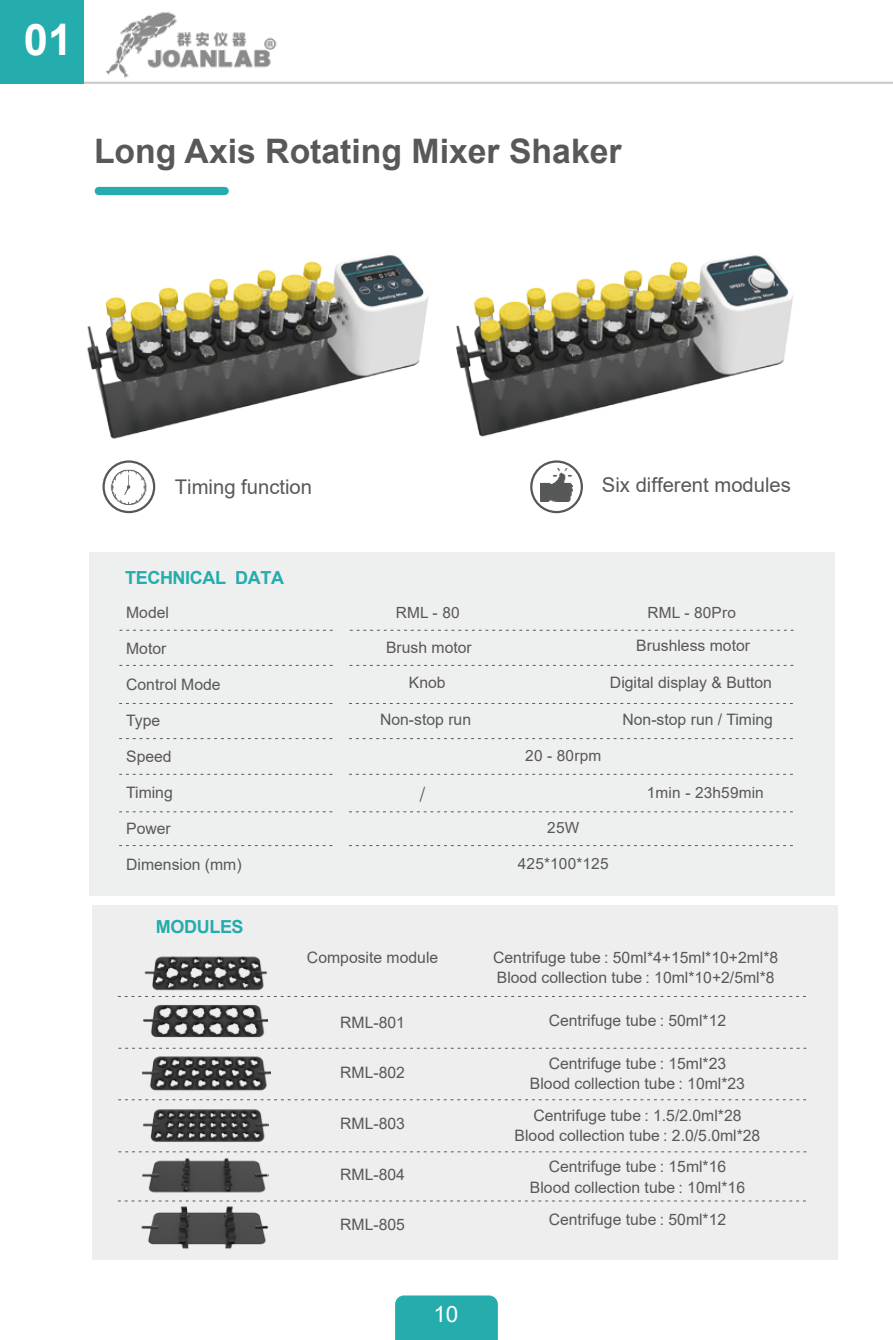
<style>
.page{position:relative;width:893px;height:1340px;background:#fff}
.page>*{position:absolute;margin:0;border:0;box-sizing:border-box;transform-origin:0 0}
.t1{font:700 43.65px "Arial";color:#fff}
.t2{font:700 33.75px "Arial";color:#595857}
.t3{font:22.5px "Arial";color:#fff}
.t4{font:20.25px "Arial";color:#595757}
.t5{font:700 18px "Arial";letter-spacing:-.02em;color:#25acac}
.t6{font:15.75px/20.2px "Arial";color:#595857;text-align:center}
.t7{font:15.75px "Arial";color:#595757}
.t8{font:15.3px "Arial";letter-spacing:.01em;color:#595757}
</style>
<div class="page">
<div style="left:95px;top:187px;width:134px;height:8px;background:#25acac;border-radius:4px"></div>
<div style="left:530px;top:460px;width:53px;height:53px;border:2px solid #565757;border-radius:50%"></div>
<img style="left:540px;top:468px;width:33px;height:33px">
<div style="left:102px;top:460px;width:53px;height:53px;border:2px solid #565757;border-radius:50%"></div>
<img style="left:103px;top:461px;width:49px;height:53px">
<div style="left:90px;top:552px;width:745px;height:344px;background:#eeefef"></div>
<svg style="left:120px;top:665px;width:213px;height:1px"></svg>
<svg style="left:120px;top:703px;width:213px;height:1px"></svg>
<svg style="left:120px;top:738px;width:213px;height:1px"></svg>
<svg style="left:120px;top:773px;width:212px;height:1px"></svg>
<svg style="left:120px;top:630px;width:213px;height:1px"></svg>
<svg style="left:120px;top:811px;width:213px;height:1px"></svg>
<svg style="left:120px;top:845px;width:213px;height:1px"></svg>
<svg style="left:350px;top:665px;width:444px;height:1px"></svg>
<svg style="left:349px;top:703px;width:444px;height:1px"></svg>
<svg style="left:349px;top:738px;width:444px;height:1px"></svg>
<svg style="left:349px;top:773px;width:444px;height:1px"></svg>
<svg style="left:350px;top:630px;width:444px;height:1px"></svg>
<svg style="left:349px;top:811px;width:444px;height:1px"></svg>
<svg style="left:349px;top:845px;width:444px;height:1px"></svg>
<div style="left:92px;top:905px;width:745px;height:354px;background:#eee"></div>
<svg style="left:118px;top:996px;width:688px;height:1px"></svg>
<svg style="left:119px;top:1047px;width:688px;height:1px"></svg>
<svg style="left:119px;top:1099px;width:688px;height:1px"></svg>
<svg style="left:119px;top:1151px;width:688px;height:1px"></svg>
<svg style="left:118px;top:1200px;width:688px;height:1px"></svg>
<img style="left:143px;top:1005px;width:124px;height:32px">
<img style="left:141px;top:1056px;width:129px;height:34px">
<img style="left:143px;top:1109px;width:125px;height:33px">
<img style="left:144px;top:956px;width:123px;height:35px">
<img style="left:142px;top:1158px;width:126px;height:35px">
<img style="left:141px;top:1206px;width:128px;height:43px">
<img style="left:456px;top:255px;width:337px;height:182px">
<img style="left:87px;top:255px;width:341px;height:184px">
<hr style="left:0;top:82px;width:893px;height:2px;background:#ccc">
<img style="left:95px;top:12px;width:191px;height:70px">
<div style="left:0;top:0;width:84px;height:84px;background:#25acac"></div>
<div style="left:395px;top:1295px;width:103px;height:44px;background:#25acac"></div>
<h1 class="t1" style="left:24px;top:9px;width:50px">01</h1>
<h2 class="t2" style="left:94px;top:127px;width:529px">Long Axis Rotating Mixer Shaker</h2>
<p class="t4" style="left:175px;top:473px;width:139px">Timing function</p>
<p class="t4" style="left:602px;top:471px;width:191px">Six different modules</p>
<p class="t5" style="left:125px;top:565px;width:161px">TECHNICAL DATA</p>
<p class="t7" style="left:126px;top:601px;width:44px">Model</p>
<p class="t7" style="left:126px;top:637px;width:42px">Motor</p>
<p class="t7" style="left:126px;top:673px;width:96px">Control Mode</p>
<p class="t7" style="left:126px;top:709px;width:36px">Type</p>
<p class="t7" style="left:126px;top:745px;width:47px">Speed</p>
<p class="t7" style="left:126px;top:781px;width:48px">Timing</p>
<p class="t7" style="left:126px;top:817px;width:46px">Power</p>
<p class="t7" style="left:126px;top:853px;width:117px">Dimension (mm)</p>
<p class="t5" style="left:156px;top:913px;width:89px">MODULES</p>
<p class="t8" style="left:396px;top:601px;width:65px">RML - 80</p>
<p class="t7" style="left:386px;top:636px;width:87px">Brush motor</p>
<p class="t8" style="left:648px;top:602px;width:90px">RML - 80Pro</p>
<p class="t7" style="left:636px;top:635px;width:115px">Brushless motor</p>
<p class="t7" style="left:409px;top:671px;width:38px">Knob</p>
<p class="t7" style="left:610px;top:671px;width:163px">Digital display &amp; Button</p>
<p class="t7" style="left:380px;top:708px;width:93px">Non-stop run</p>
<p class="t8" style="left:525px;top:744px;width:77px">20 - 80rpm</p>
<p class="t8" style="left:547px;top:816px;width:33px">25W</p>
<p class="t8" style="left:518px;top:852px;width:92px">425*100*125</p>
<p class="t7" style="left:622px;top:708px;width:152px">Non-stop run / Timing</p>
<p class="t8" style="left:647px;top:782px;width:118px">1min - 23h59min</p>
<p class="t6" style="left:307px;top:947px;width:133px">Composite module</p>
<p class="t6" style="left:493px;top:947px;width:287px;text-align:left">Centrifuge tube : 50ml*4+15ml*10+2ml*8<br>Blood collection tube : 10ml*10+2/5ml*8</p>
<p class="t6" style="left:549px;top:1010px;width:179px">Centrifuge tube : 50ml*12</p>
<p class="t6" style="left:530px;top:1053px;width:217px">Centrifuge tube : 15ml*23<br>Blood collection tube : 10ml*23</p>
<p class="t6" style="left:515px;top:1104px;width:247px">Centrifuge tube : 1.5/2.0ml*28<br>Blood collection tube : 2.0/5.0ml*28</p>
<p class="t6" style="left:530px;top:1156px;width:217px">Centrifuge tube : 15ml*16<br>Blood collection tube : 10ml*16</p>
<p class="t6" style="left:340px;top:1011px;width:66px">RML-801</p>
<p class="t6" style="left:340px;top:1062px;width:66px">RML-802</p>
<p class="t6" style="left:340px;top:1113px;width:66px">RML-803</p>
<p class="t6" style="left:340px;top:1163px;width:66px">RML-804</p>
<p class="t6" style="left:340px;top:1214px;width:66px">RML-805</p>
<p class="t6" style="left:549px;top:1209px;width:179px">Centrifuge tube : 50ml*12</p>
<h3 class="t3" style="left:433px;top:1298px;width:27px">10</h3>
</div>
